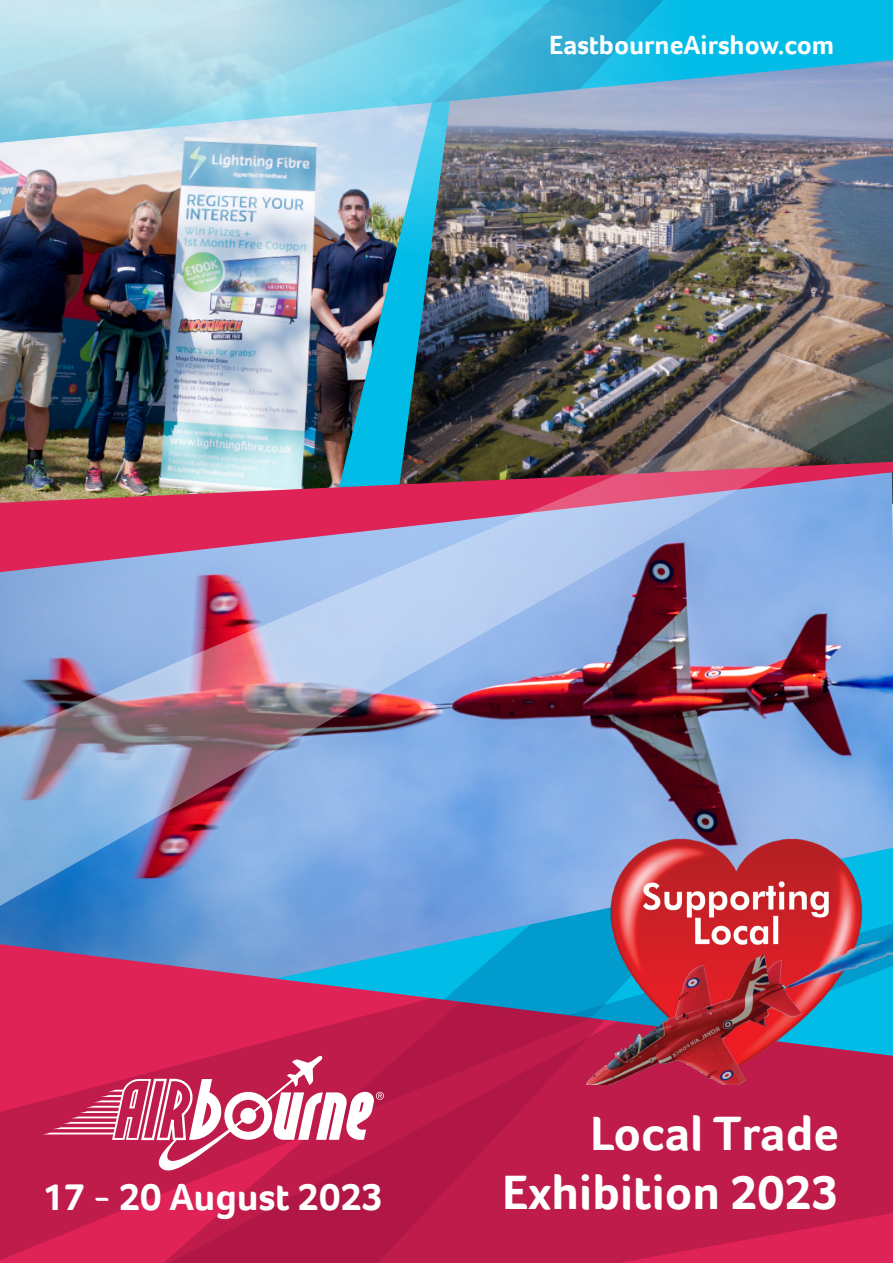
<style>
.page{position:relative;width:893px;height:1263px;background:#fff}
.page>*{position:absolute;margin:0;border:0;box-sizing:border-box;transform-origin:0 0}
.t1{font:700 49.5px "Foco";color:#fff}
.t2{font:700 39px "Foco";color:#fff}
.t3{font:700 27px "Foco";color:#fff}
</style>
<div class="page">
<img style="left:753px;top:143px;width:140px;height:133px">
<svg style="left:0;top:1137px;width:893px;height:126px;background:#c11b4b"></svg>
<svg style="left:768px;top:0;width:125px;height:143px;background:#52aed5"></svg>
<svg style="left:43px;top:1137px;width:341px;height:33px;background:#c62d5a"></svg>
<img style="left:0;top:0;width:753px;height:276px">
<img style="left:0;top:276px;width:893px;height:861px">
<img style="left:584px;top:808px;width:309px;height:276px">
<p class="t3" style="left:549px;top:27px;width:287px">EastbourneAirshow.com</p>
<p class="t1" style="left:590px;top:1100px;width:250px">Local Trade</p>
<p class="t2" style="left:43px;top:1170px;width:342px">17 - 20 August 2023</p>
<p class="t1" style="left:502px;top:1159px;width:338px">Exhibition 2023</p>
</div>
